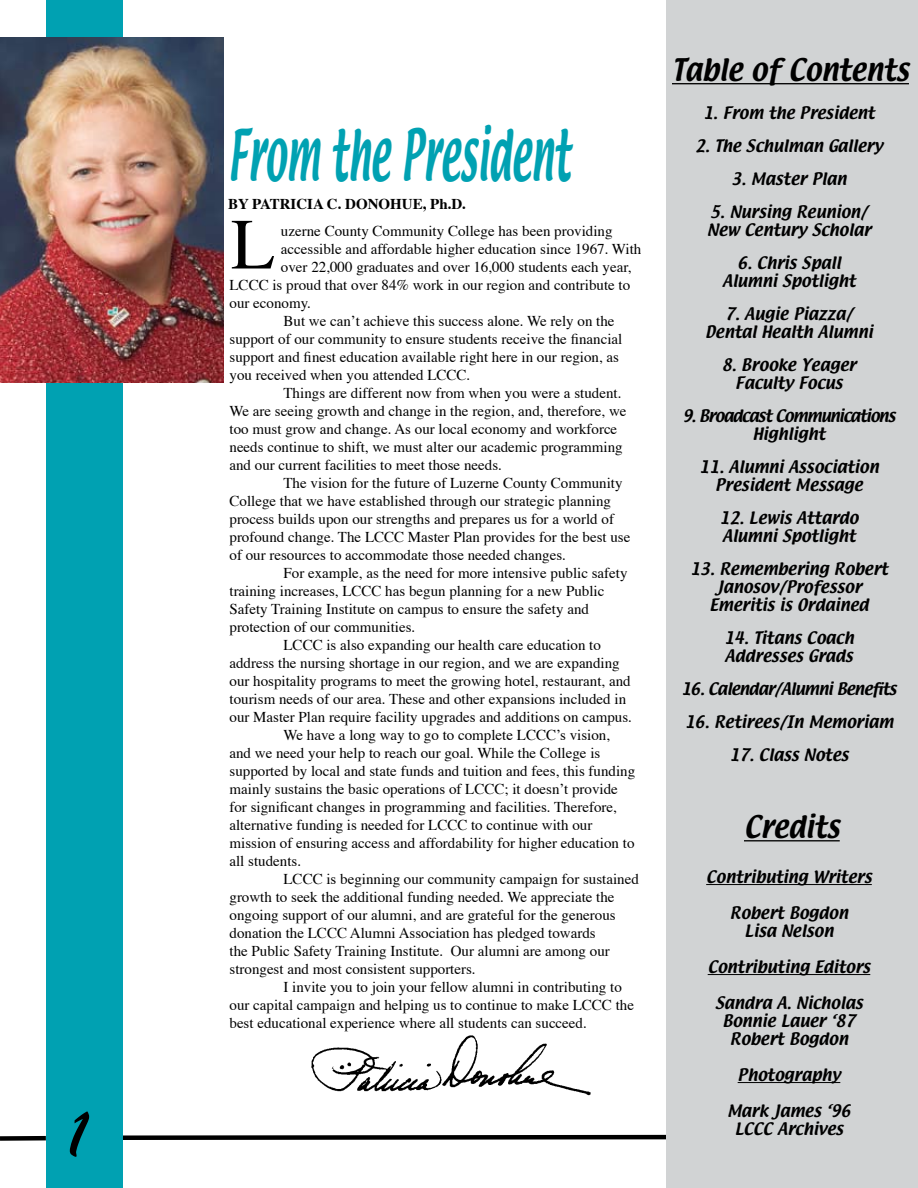
<style>
.page{position:relative;width:918px;height:1188px;background:#fff}
.page>*{position:absolute;margin:0;border:0;box-sizing:border-box;transform-origin:0 0}
.t1{font:72px "Brush Script";color:#000}
.t2{font:72px "Times";color:#000}
.t3{font:62.1px "Textile";color:#00a1b2;scale:.54 1}
.t4{font:27px "Textile";color:#000;scale:.94 1}
.t5{font:15px "Times";color:#000}
.t6{font:15px/18px "Textile";color:#000;text-align:center}
.t7{font:15px/18px "Textile";letter-spacing:-.06em;color:#000;text-align:center}
.t8{font:15px "Textile";letter-spacing:-.04em;color:#000}
.t9{font:700 15px "Times";color:#000}
</style>
<div class="page">
<svg style="left:123px;top:1134px;width:543px;height:6px;background:#3f3f3f"></svg>
<div style="left:46px;top:0;width:77px;height:1188px;background:#00a1b2"></div>
<div style="left:0;top:1136px;width:46px;height:5px;background:#000"></div>
<img style="left:0;top:38px;width:223px;height:344px">
<img style="left:311px;top:1035px;width:280px;height:61px">
<div style="left:666px;top:0;width:252px;height:1188px;background:#d1d3d4"></div>
<hr style="left:672px;top:83px;width:237px;height:1px;background:#000">
<hr style="left:744px;top:840px;width:96px;height:1px;background:#000">
<hr style="left:706px;top:884px;width:166px;height:1px;background:#000">
<hr style="left:708px;top:974px;width:162px;height:1px;background:#000">
<hr style="left:738px;top:1082px;width:102px;height:1px;background:#000">
<h1 class="t1" style="left:68px;top:1091px;width:21px">1</h1>
<h2 class="t3" style="left:228px;top:112px;width:635px">From the President</h2>
<p class="t9" style="left:228px;top:190px;width:240px">BY PATRICIA C. DONOHUE, Ph.D.</p>
<h1 class="t2" style="left:231px;top:177px;width:45px">L</h1>
<p class="t5" style="left:281px;top:217px;width:333px">uzerne County Community College has been providing</p>
<p class="t5" style="left:281px;top:235px;width:362px">accessible and affordable higher education since 1967. With</p>
<p class="t5" style="left:281px;top:253px;width:352px">over 22,000 graduates and over 16,000 students each year,</p>
<p class="t5" style="left:230px;top:271px;width:402px">LCCC is proud that over 84% work in our region and contribute to</p>
<p class="t5" style="left:230px;top:289px;width:83px">our economy.</p>
<p class="t5" style="left:284px;top:307px;width:333px">But we can’t achieve this success alone. We rely on the</p>
<p class="t5" style="left:230px;top:325px;width:394px">support of our community to ensure students receive the financial</p>
<p class="t5" style="left:230px;top:343px;width:391px">support and finest education available right here in our region, as</p>
<p class="t5" style="left:230px;top:361px;width:242px">you received when you attended LCCC.</p>
<p class="t5" style="left:284px;top:379px;width:339px">Things are different now from when you were a student.</p>
<p class="t5" style="left:230px;top:397px;width:399px">We are seeing growth and change in the region, and, therefore, we</p>
<p class="t5" style="left:230px;top:415px;width:389px">too must grow and change. As our local economy and workforce</p>
<p class="t5" style="left:230px;top:433px;width:395px">needs continue to shift, we must alter our academic programming</p>
<p class="t5" style="left:230px;top:451px;width:274px">and our current facilities to meet those needs.</p>
<p class="t5" style="left:284px;top:469px;width:341px">The vision for the future of Luzerne County Community</p>
<p class="t5" style="left:230px;top:487px;width:383px">College that we have established through our strategic planning</p>
<p class="t5" style="left:230px;top:505px;width:386px">process builds upon our strengths and prepares us for a world of</p>
<p class="t5" style="left:230px;top:523px;width:402px">profound change. The LCCC Master Plan provides for the best use</p>
<p class="t5" style="left:230px;top:541px;width:338px">of our resources to accommodate those needed changes.</p>
<p class="t5" style="left:284px;top:559px;width:346px">For example, as the need for more intensive public safety</p>
<p class="t5" style="left:230px;top:577px;width:376px">training increases, LCCC has begun planning for a new Public</p>
<p class="t5" style="left:230px;top:595px;width:361px">Safety Training Institute on campus to ensure the safety and</p>
<p class="t5" style="left:230px;top:613px;width:187px">protection of our communities.</p>
<p class="t5" style="left:284px;top:631px;width:319px">LCCC is also expanding our health care education to</p>
<p class="t5" style="left:230px;top:649px;width:392px">address the nursing shortage in our region, and we are expanding</p>
<p class="t5" style="left:230px;top:667px;width:403px">our hospitality programs to meet the growing hotel, restaurant, and</p>
<p class="t5" style="left:230px;top:685px;width:398px">tourism needs of our area. These and other expansions included in</p>
<p class="t5" style="left:230px;top:703px;width:404px">our Master Plan require facility upgrades and additions on campus.</p>
<p class="t5" style="left:284px;top:721px;width:328px">We have a long way to go to complete LCCC’s vision,</p>
<p class="t5" style="left:230px;top:739px;width:372px">and we need your help to reach our goal. While the College is</p>
<p class="t5" style="left:230px;top:757px;width:407px">supported by local and state funds and tuition and fees, this funding</p>
<p class="t5" style="left:230px;top:775px;width:390px">mainly sustains the basic operations of LCCC; it doesn’t provide</p>
<p class="t5" style="left:230px;top:793px;width:389px">for significant changes in programming and facilities. Therefore,</p>
<p class="t5" style="left:230px;top:811px;width:364px">alternative funding is needed for LCCC to continue with our</p>
<p class="t5" style="left:230px;top:829px;width:407px">mission of ensuring access and affordability for higher education to</p>
<p class="t5" style="left:230px;top:847px;width:73px">all students.</p>
<p class="t5" style="left:284px;top:865px;width:357px">LCCC is beginning our community campaign for sustained</p>
<p class="t5" style="left:230px;top:883px;width:387px">growth to seek the additional funding needed. We appreciate the</p>
<p class="t5" style="left:230px;top:901px;width:388px">ongoing support of our alumni, and are grateful for the generous</p>
<p class="t5" style="left:230px;top:919px;width:368px">donation the LCCC Alumni Association has pledged towards</p>
<p class="t5" style="left:230px;top:937px;width:382px">the Public Safety Training Institute. Our alumni are among our</p>
<p class="t5" style="left:230px;top:955px;width:248px">strongest and most consistent supporters.</p>
<p class="t5" style="left:284px;top:973px;width:340px">I invite you to join your fellow alumni in contributing to</p>
<p class="t5" style="left:230px;top:991px;width:406px">our capital campaign and helping us to continue to make LCCC the</p>
<p class="t5" style="left:230px;top:1009px;width:359px">best educational experience where all students can succeed.</p>
<h3 class="t4" style="left:672px;top:51px;width:254px">Table of Contents</h3>
<p class="t6" style="left:703px;top:104px;width:173px">1. From the President</p>
<p class="t6" style="left:695px;top:137px;width:189px">2. The Schulman Gallery</p>
<p class="t6" style="left:732px;top:170px;width:116px">3. Master Plan</p>
<p class="t6" style="left:707px;top:203px;width:165px;text-align:left">5. Nursing Reunion/<br>New Century Scholar</p>
<p class="t6" style="left:722px;top:254px;width:135px">6. Chris Spall<br>Alumni Spotlight</p>
<p class="t6" style="left:705px;top:305px;width:169px">7. Augie Piazza/<br>Dental Health Alumni</p>
<p class="t6" style="left:722px;top:356px;width:136px">8. Brooke Yeager<br>Faculty Focus</p>
<p class="t7" style="left:682px;top:407px;width:215px">9. Broadcast Communications<br>Highlight</p>
<p class="t6" style="left:699px;top:458px;width:181px">11. Alumni Association<br>President Message</p>
<p class="t6" style="left:720px;top:509px;width:140px;text-align:left">12. Lewis Attardo<br>Alumni Spotlight</p>
<p class="t6" style="left:690px;top:560px;width:199px">13. Remembering Robert<br>Janosov/Professor<br>Emeritis is Ordained</p>
<p class="t6" style="left:724px;top:629px;width:131px;text-align:left">14. Titans Coach<br>Addresses Grads</p>
<p class="t8" style="left:681px;top:678px;width:217px">16. Calendar/Alumni Benefits</p>
<p class="t6" style="left:685px;top:713px;width:210px">16. Retirees/In Memoriam</p>
<p class="t6" style="left:729px;top:746px;width:121px">17. Class Notes</p>
<h3 class="t4" style="left:744px;top:808px;width:103px">Credits</h3>
<p class="t6" style="left:706px;top:869px;width:167px">Contributing Writers</p>
<p class="t6" style="left:730px;top:905px;width:120px">Robert Bogdon<br>Lisa Nelson</p>
<p class="t6" style="left:708px;top:959px;width:164px">Contributing Editors</p>
<p class="t6" style="left:715px;top:995px;width:149px">Sandra A. Nicholas<br>Bonnie Lauer ‘87<br>Robert Bogdon</p>
<p class="t6" style="left:738px;top:1067px;width:104px">Photography</p>
<p class="t6" style="left:727px;top:1103px;width:125px">Mark James ‘96<br>LCCC Archives</p>
</div>
